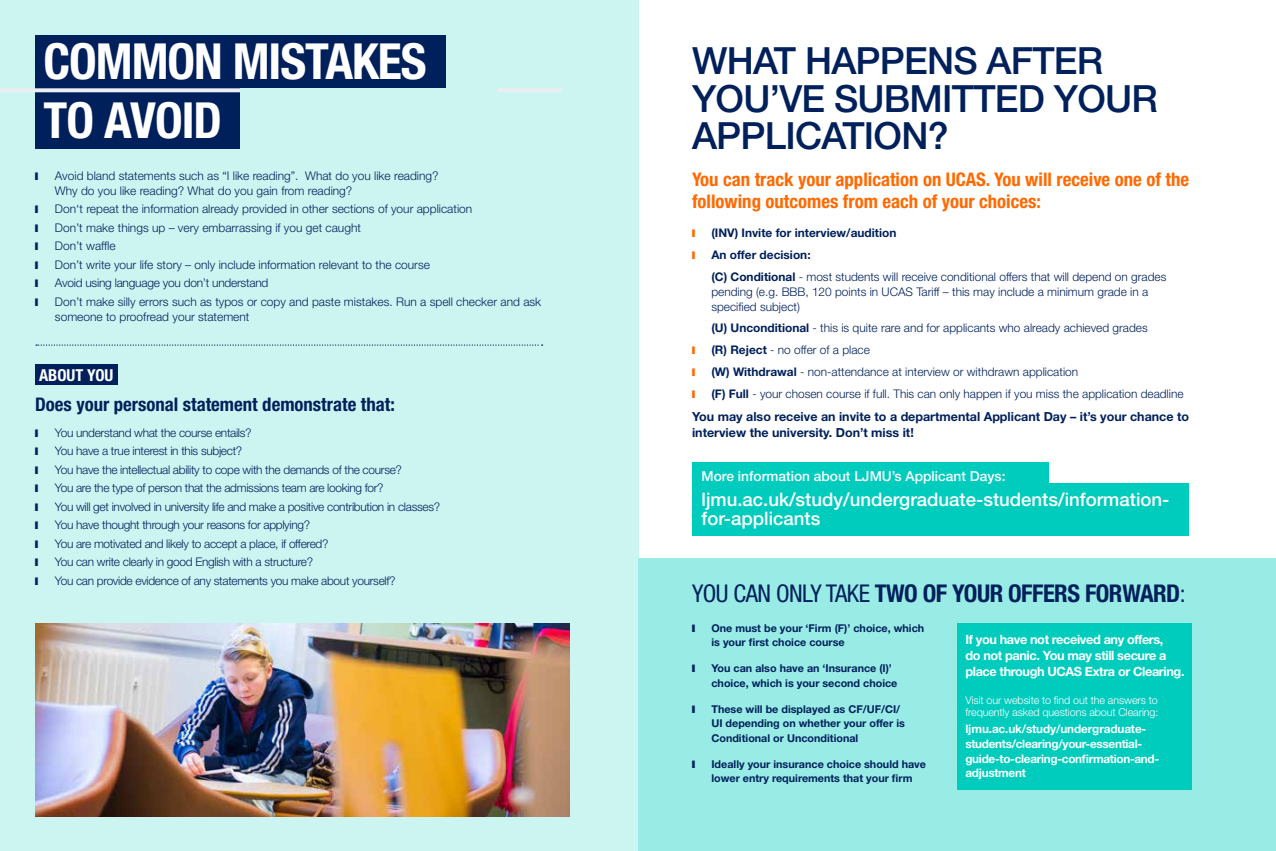
<style>
.page{position:relative;width:1276px;height:851px;background:#fff}
.page>*{position:absolute;margin:0;border:0;box-sizing:border-box;transform-origin:0 0}
.t1{font:700 condensed 49.75px/58.8px "Helvetica Neue LT Std";letter-spacing:-.02em;color:#fff}
.t2{font:500 37.5px/37.5px "Helvetica Neue LT Std";letter-spacing:-.02em;color:#00205b}
.t3{font:700 condensed 24.5px "Helvetica Neue LT Std";letter-spacing:-.02em;color:#00205b}
.t4{font:700 condensed 18.75px/22.5px "Helvetica Neue LT Std";color:#ff6900}
.t5{font:700 condensed 18.75px "Helvetica Neue LT Std";color:#00205b}
.t6{font:500 18.62px/19.6px "Helvetica Neue LT Std";color:#fff}
.t7{font:700 condensed 16.5px "Helvetica Neue LT Std";color:#fff}
.t8{font:500 13.75px "Helvetica Neue LT Std";color:#fff}
.t9{font:700 12.75px/15.6px "Helvetica Neue LT Std";letter-spacing:-.03em;color:#fff}
.t10{font:700 12.5px/15.6px "Helvetica Neue LT Std";color:#00205b}
.t11{font:300 12px/14.9px "Helvetica Neue LT Std";color:#00205b}
.t12{font:300 12px "Helvetica Neue LT Std";letter-spacing:-.02em;color:#00205b}
.t13{font:300 11.88px "Helvetica Neue LT Std";letter-spacing:-.025em;color:#00205b}
.t14{font:300 11.88px/21.8px "Helvetica Neue LT Std";color:#00205b}
.t15{font:700 11.88px "Helvetica Neue LT Std";color:#00205b}
.t16{font:700 11.75px/14.6px "Helvetica Neue LT Std";letter-spacing:-.025em;color:#fff}
.t17{font:700 10.75px/14.6px "Helvetica Neue LT Std";color:#00205b}
.t18{font:300 10.75px/11.8px "Helvetica Neue LT Std";letter-spacing:-.01em;color:#fff}
.s1{color:#ff6900}
.s2{font-weight:700}
.s3{font-weight:400}
</style>
<div class="page">
<div style="left:0;top:0;width:638px;height:850px;background:#ccf5f2"></div>
<div style="left:35px;top:35px;width:410px;height:114px;background:#00205b"></div>
<svg style="left:0;top:88px;width:562px;height:4px"></svg>
<div style="left:240px;top:88px;width:258px;height:65px;background:#ccf5f2"></div>
<img style="left:35px;top:623px;width:534px;height:193px">
<div style="left:35px;top:364px;width:83px;height:21px;background:#00205b"></div>
<svg style="left:36px;top:344px;width:507px;height:1px"></svg>
<div style="left:638px;top:558px;width:638px;height:292px;background:#99ebe5"></div>
<div style="left:692px;top:462px;width:496px;height:74px;background:#00ccbe"></div>
<div style="left:957px;top:622px;width:234px;height:167px;background:#00ccbe"></div>
<div style="left:1049px;top:449px;width:194px;height:33px;background:#fff"></div>
<h1 class="t1" style="left:43px;top:31px;width:385px">COMMON MISTAKES<br>TO AVOID</h1>
<p class="t11" style="left:55px;top:168px;width:385px;text-indent:-20px">■ Avoid bland statements such as “I like reading”. What do you like reading?<br>Why do you like reading? What do you gain from reading?</p>
<p class="t11" style="left:35px;top:201px;width:438px">■ Don‘t repeat the information already provided in other sections of your application</p>
<p class="t11" style="left:35px;top:220px;width:327px">■ Don’t make things up – very embarrassing if you get caught</p>
<p class="t11" style="left:35px;top:238px;width:82px">■ Don’t waffle</p>
<p class="t11" style="left:35px;top:257px;width:396px">■ Don’t write your life story – only include information relevant to the course</p>
<p class="t12" style="left:35px;top:275px;width:235px">■ Avoid using language you don’t understand</p>
<p class="t11" style="left:55px;top:293px;width:488px;text-indent:-20px">■ Don’t make silly errors such as typos or copy and paste mistakes. Run a spell checker and ask someone to proofread your statement</p>
<h3 class="t7" style="left:39px;top:365px;width:76px">ABOUT YOU</h3>
<h3 class="t5" style="left:35px;top:392px;width:361px">Does your personal statement demonstrate that:</h3>
<p class="t13" style="left:35px;top:425px;width:218px">■ You understand what the course entails?</p>
<p class="t13" style="left:35px;top:443px;width:209px">■ You have a true interest in this subject?</p>
<p class="t13" style="left:35px;top:462px;width:368px">■ You have the intellectual ability to cope with the demands of the course?</p>
<p class="t13" style="left:35px;top:480px;width:350px">■ You are the type of person that the admissions team are looking for?</p>
<p class="t13" style="left:35px;top:499px;width:406px">■ You will get involved in university life and make a positive contribution in classes?</p>
<p class="t13" style="left:35px;top:517px;width:277px">■ You have thought through your reasons for applying?</p>
<p class="t13" style="left:35px;top:536px;width:295px">■ You are motivated and likely to accept a place, if offered?</p>
<p class="t13" style="left:35px;top:554px;width:280px">■ You can write clearly in good English with a structure?</p>
<p class="t13" style="left:35px;top:573px;width:362px">■ You can provide evidence of any statements you make about yourself?</p>
<h2 class="t2" style="left:692px;top:42px;width:467px">WHAT HAPPENS AFTER<br>YOU’VE SUBMITTED YOUR<br>APPLICATION?</h2>
<h3 class="t4" style="left:692px;top:167px;width:498px">You can track your application on UCAS. You will receive one of the following outcomes from each of your choices:</h3>
<p class="t15" style="left:692px;top:226px;width:206px"><span class="s1">■</span> (INV) Invite for interview/audition</p>
<p class="t14" style="left:711px;top:244px;width:456px;text-indent:-19px"><span class="s1">■</span> <span class="s2">An offer decision:<br>(C) Conditional</span> - most students will receive conditional offers that will depend on grades</p>
<p class="t14" style="left:711px;top:284px;width:438px;line-height:14.6px">pending (e.g. BBB, 120 points in UCAS Tariff – this may include a minimum grade in a specified subject)</p>
<p class="t14" style="left:711px;top:317px;width:438px"><span class="s2">(U) Unconditional</span> - this is quite rare and for applicants who already achieved grades</p>
<p class="t14" style="left:692px;top:339px;width:179px"><span class="s1">■</span> <span class="s2">(R) Reject</span> - no offer of a place</p>
<p class="t14" style="left:692px;top:361px;width:388px"><span class="s1">■</span> <span class="s2">(W) Withdrawal</span> - non-attendance at interview or withdrawn application</p>
<p class="t14" style="left:692px;top:383px;width:493px"><span class="s1">■</span> <span class="s2">(F) Full</span> - your chosen course if full. This can only happen if you miss the application deadline</p>
<p class="t10" style="left:692px;top:408px;width:498px">You may also receive an invite to a departmental Applicant Day – it’s your chance to interview the university. Don’t miss it!</p>
<p class="t8" style="left:701px;top:467px;width:305px">More information about LJMU’s Applicant Days:</p>
<h3 class="t6" style="left:701px;top:489px;width:469px">ljmu.ac.uk/study/undergraduate-students/information&shy;for-applicants</h3>
<h3 class="t3" style="left:692px;top:578px;width:495px"><span class="s3">YOU CAN ONLY TAKE</span> TWO OF YOUR OFFERS FORWARD<span class="s3">:</span></h3>
<p class="t9" style="left:965px;top:631px;width:221px">If you have not received any offers,<br>do not panic. You may still secure a place through UCAS Extra or Clearing.</p>
<p class="t18" style="left:965px;top:694px;width:195px">Visit our website to find out the answers to frequently asked questions about Clearing:</p>
<p class="t16" style="left:965px;top:721px;width:195px">ljmu.ac.uk/study/undergraduate&shy;students/clearing/your-essential&shy;guide-to-clearing-confirmation-and&shy;adjustment</p>
<p class="t17" style="left:711px;top:620px;width:214px;text-indent:-19px">■ One must be your ‘Firm (F)’ choice, which is your first choice course</p>
<p class="t17" style="left:711px;top:660px;width:187px;text-indent:-19px">■ You can also have an ‘Insurance (I)’ choice, which is your second choice</p>
<p class="t17" style="left:711px;top:701px;width:195px;text-indent:-19px">■ These will be displayed as CF/UF/CI/<br>UI depending on whether your offer is<br>Conditional or Unconditional</p>
<p class="t17" style="left:692px;top:756px;width:235px;text-align:center">■ Ideally your insurance choice should have lower entry requirements that your firm</p>
</div>
